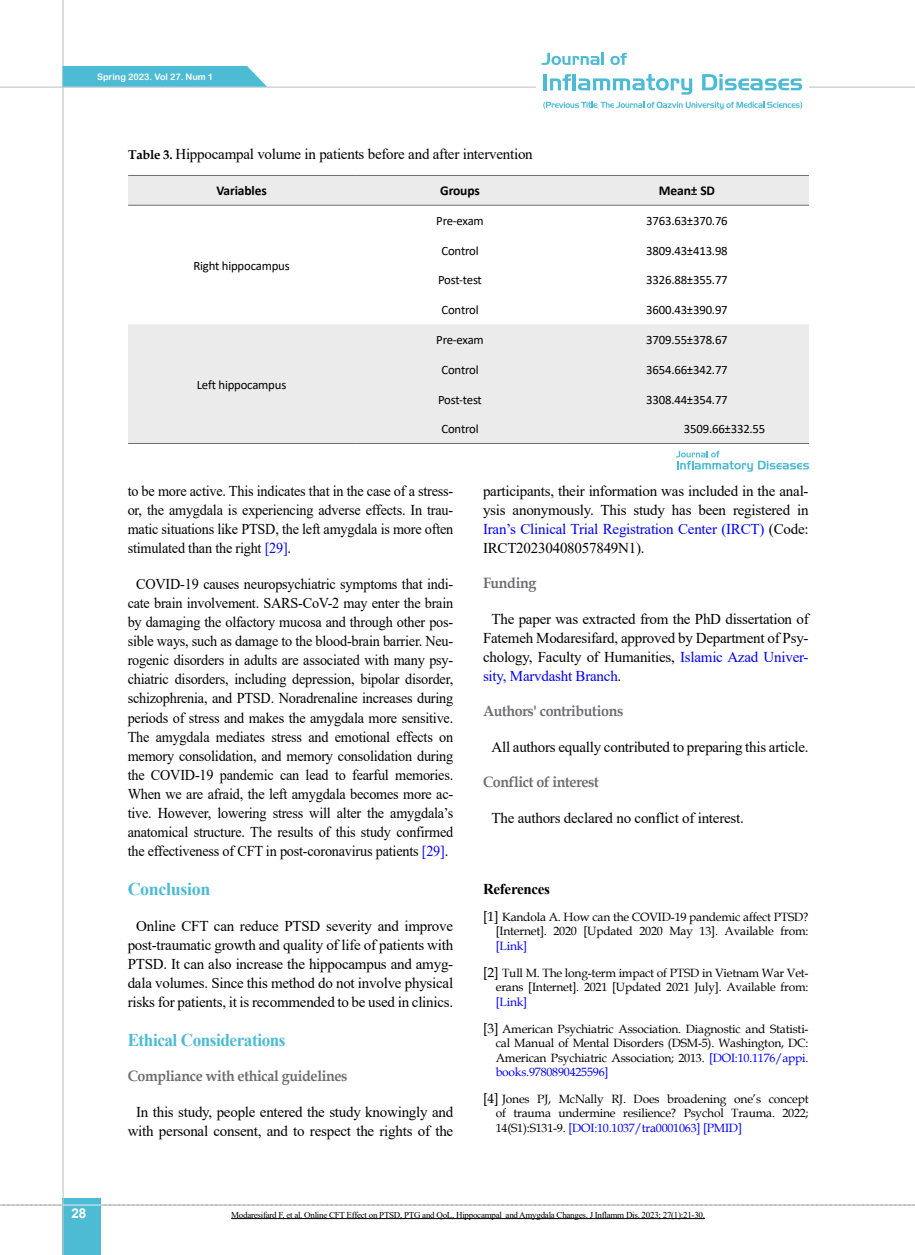
<style>
.page{position:relative;width:915px;height:1255px;background:#fff}
.page>*{position:absolute;margin:0;border:0;box-sizing:border-box;transform-origin:0 0}
.t1{font:700 18px "Times New Roman";letter-spacing:-.025em;color:#4dbbd4;scale:.95 1}
.t2{font:700 18px "Times New Roman";letter-spacing:-.025em;color:#4dbbd4}
.t3{font:15px/19px "Times New Roman";letter-spacing:-.015em;color:#000;text-align:justify;scale:.95 1}
.t4{font:15px/19px "Times New Roman";letter-spacing:-.015em;color:#000;text-align:center}
.t5{font:700 15px "Book Antiqua";letter-spacing:-.025em;color:#6d6e71;scale:.95 1}
.t6{font:700 15px "Times New Roman";letter-spacing:-.02em;color:#000}
.t7{font:700 13.5px "Calibri";letter-spacing:-.01em;color:#000}
.t8{font:700 13.5px "Arial";color:#fff}
.t9{font:12.75px "Calibri";letter-spacing:-.015em;color:#000}
.t10{font:12px/14.4px "Book Antiqua";letter-spacing:-.015em;color:#000;text-align:right}
.t11{font:12px "Book Antiqua";letter-spacing:-.015em;color:#00f}
.t12{font:9px "Times New Roman";letter-spacing:-.03em;color:#000}
.t13{font:9px "Arial Rounded MT Bold";letter-spacing:-.005em;color:#fff}
.s1{font-family:"Book Antiqua";font-weight:700;font-size:12.75px}
.s2{color:#00f}
.s3{font-size:13.5px}
</style>
<div class="page">
<svg style="left:0;top:1204px;width:915px;height:1px"></svg>
<div style="left:63px;top:1198px;width:38px;height:56px;background:#4dbbd4"></div>
<hr style="left:62px;top:0;width:2px;height:1254px;background:#c2c4c6">
<hr style="left:0;top:87px;width:914px;height:1px;background:#c2c4c6">
<hr style="left:63px;top:1204px;width:38px;height:1px;background:#ebebec">
<div style="left:536px;top:47px;width:272px;height:67px;background:#fff"></div>
<svg style="left:541px;top:53px;width:62px;height:12px"></svg>
<svg style="left:610px;top:53px;width:16px;height:12px"></svg>
<hr style="left:543px;top:74px;width:3px;height:16px;background:#4dbbd4">
<svg style="left:550px;top:74px;width:21px;height:16px"></svg>
<hr style="left:572px;top:74px;width:3px;height:16px;background:#4dbbd4">
<svg style="left:578px;top:74px;width:114px;height:21px"></svg>
<svg style="left:702px;top:74px;width:99px;height:16px"></svg>
<svg style="left:543px;top:102px;width:258px;height:7px"></svg>
<svg style="left:62px;top:66px;width:205px;height:21px;background:#57bed6"></svg>
<hr style="left:231px;top:1218px;width:473px;height:1px;background:#000">
<svg style="left:128px;top:176px;width:680px;height:267px;fill:#ebebec"></svg>
<hr style="left:128px;top:175px;width:227px;height:1px;background:#6d6e71">
<hr style="left:355px;top:175px;width:210px;height:1px;background:#6d6e71">
<hr style="left:128px;top:205px;width:227px;height:1px;background:#6d6e71">
<hr style="left:355px;top:205px;width:210px;height:1px;background:#6d6e71">
<hr style="left:565px;top:205px;width:243px;height:1px;background:#6d6e71">
<hr style="left:565px;top:175px;width:243px;height:1px;background:#6d6e71">
<hr style="left:128px;top:443px;width:227px;height:1px;background:#6d6e71">
<hr style="left:355px;top:443px;width:210px;height:1px;background:#6d6e71">
<hr style="left:565px;top:443px;width:243px;height:1px;background:#6d6e71">
<svg style="left:675px;top:451px;width:133px;height:20px"></svg>
<p class="t13" style="left:97px;top:72px;width:118px">Spring 2023. Vol 27. Num 1</p>
<p class="t4" style="left:128px;top:144px;width:406px"><span class="s1">Table 3.</span> Hippocampal volume in patients before and after intervention</p>
<p class="t7" style="left:216px;top:181px;width:52px">Variables</p>
<p class="t7" style="left:440px;top:181px;width:41px">Groups</p>
<p class="t7" style="left:658px;top:181px;width:58px">Mean± SD</p>
<p class="t9" style="left:193px;top:256px;width:98px">Right hippocampus</p>
<p class="t9" style="left:197px;top:375px;width:91px">Left hippocampus</p>
<p class="t9" style="left:436px;top:212px;width:49px">Pre-exam</p>
<p class="t9" style="left:646px;top:212px;width:83px">3763.63±370.76</p>
<p class="t9" style="left:441px;top:241px;width:39px">Control</p>
<p class="t9" style="left:646px;top:241px;width:83px">3809.43±413.98</p>
<p class="t9" style="left:438px;top:271px;width:45px">Post-test</p>
<p class="t9" style="left:646px;top:271px;width:83px">3326.88±355.77</p>
<p class="t9" style="left:441px;top:301px;width:39px">Control</p>
<p class="t9" style="left:646px;top:301px;width:83px">3600.43±390.97</p>
<p class="t9" style="left:436px;top:331px;width:49px">Pre-exam</p>
<p class="t9" style="left:646px;top:331px;width:83px">3709.55±378.67</p>
<p class="t9" style="left:441px;top:361px;width:39px">Control</p>
<p class="t9" style="left:646px;top:361px;width:83px">3654.66±342.77</p>
<p class="t9" style="left:438px;top:390px;width:45px">Post-test</p>
<p class="t9" style="left:646px;top:390px;width:83px">3308.44±354.77</p>
<p class="t9" style="left:441px;top:420px;width:39px">Control</p>
<p class="t9" style="left:683px;top:420px;width:83px">3509.66±332.55</p>
<p class="t3" style="left:128px;top:481px;width:344px">to be more active. This indicates that in the case of a stress&shy;or, the amygdala is experiencing adverse effects. In trau&shy;matic situations like PTSD, the left amygdala is more often stimulated than the right <span class="s2">[29]</span>.</p>
<p class="t3" style="left:128px;top:574px;width:344px;text-align:center">COVID-19 causes neuropsychiatric symptoms that indi&shy;cate brain involvement. SARS-CoV-2 may enter the brain by damaging the olfactory mucosa and through other pos&shy;sible ways, such as damage to the blood-brain barrier. Neu&shy;rogenic disorders in adults are associated with many psy&shy;chiatric disorders, including depression, bipolar disorder, schizophrenia, and PTSD. Noradrenaline increases during periods of stress and makes the amygdala more sensitive.<br>The amygdala mediates stress and emotional effects on memory consolidation, and memory consolidation during the COVID-19 pandemic can lead to fearful memories.<br>When we are afraid, the left amygdala becomes more ac&shy;tive. However, lowering stress will alter the amygdala’s anatomical structure. The results of this study confirmed the effectiveness of CFT in post-coronavirus patients <span class="s2">[29]</span>.</p>
<p class="t2" style="left:128px;top:875px;width:84px">Conclusion</p>
<p class="t4" style="left:128px;top:915px;width:327px">Online CFT can reduce PTSD severity and improve post-traumatic growth and quality of life of patients with PTSD. It can also increase the hippocampus and amyg&shy;dala volumes. Since this method do not involve physical risks for patients, it is recommended to be used in clinics.</p>
<p class="t1" style="left:128px;top:1026px;width:168px">Ethical Considerations</p>
<p class="t5" style="left:128px;top:1065px;width:233px">Compliance with ethical guidelines</p>
<p class="t4" style="left:128px;top:1101px;width:327px">In this study, people entered the study knowingly and with personal consent, and to respect the rights of the</p>
<p class="t4" style="left:483px;top:481px;width:327px;text-align:justify">participants, their information was included in the anal&shy;ysis anonymously. This study has been registered in <span class="s2">Iran’s Clinical Trial Registration Center (IRCT)</span> (Code:<br>IRCT20230408057849N1).</p>
<p class="t5" style="left:483px;top:572px;width:58px">Funding</p>
<p class="t4" style="left:483px;top:609px;width:327px;text-align:justify;text-indent:9px">The paper was extracted from the PhD dissertation of Fatemeh Modaresifard, approved by Department of Psy&shy;chology, Faculty of Humanities, <span class="s2">Islamic Azad Univer&shy;sity, Marvdasht Branch</span>.</p>
<p class="t5" style="left:483px;top:701px;width:149px">Authors' contributions</p>
<p class="t4" style="left:491px;top:737px;width:318px">All authors equally contributed to preparing this article.</p>
<p class="t5" style="left:483px;top:772px;width:124px">Conflict of interest</p>
<p class="t4" style="left:491px;top:808px;width:254px">The authors declared no conflict of interest.</p>
<p class="t6" style="left:483px;top:877px;width:68px">References</p>
<p class="t10" style="left:483px;top:909px;width:327px"><span class="s3">[1]</span> Kandola A. How can the COVID-19 pandemic affect PTSD? [Internet]. 2020 [Updated 2020 May 13]. Available from:</p>
<p class="t11" style="left:495px;top:937px;width:33px">[Link]</p>
<p class="t10" style="left:483px;top:965px;width:327px"><span class="s3">[2]</span> Tull M. The long-term impact of PTSD in Vietnam War Vet&shy;erans [Internet]. 2021 [Updated 2021 July]. Available from:</p>
<p class="t11" style="left:495px;top:993px;width:33px">[Link]</p>
<p class="t10" style="left:495px;top:1021px;width:314px;text-align:justify;text-indent:-13px"><span class="s3">[3]</span> American Psychiatric Association. Diagnostic and Statisti&shy;cal Manual of Mental Disorders (DSM-5). Washington, DC:<br>American Psychiatric Association; 2013. <span class="s2">[DOI:10.1176/appi. books.9780890425596]</span></p>
<p class="t10" style="left:495px;top:1091px;width:314px;text-align:justify;text-indent:-13px"><span class="s3">[4]</span> Jones PJ, McNally RJ. Does broadening one’s concept of trauma undermine resilience? Psychol Trauma. 2022; 14(S1):S131-9. <span class="s2">[DOI:10.1037/tra0001063] [PMID]</span></p>
<p class="t8" style="left:71px;top:1203px;width:17px">28</p>
<p class="t12" style="left:231px;top:1208px;width:475px">Modaresifard F, et al. Online CFT Effect on PTSD, PTG and QoL, Hippocampal and Amygdala Changes. J Inflamm Dis. 2023; 27(1):21-30.</p>
</div>
